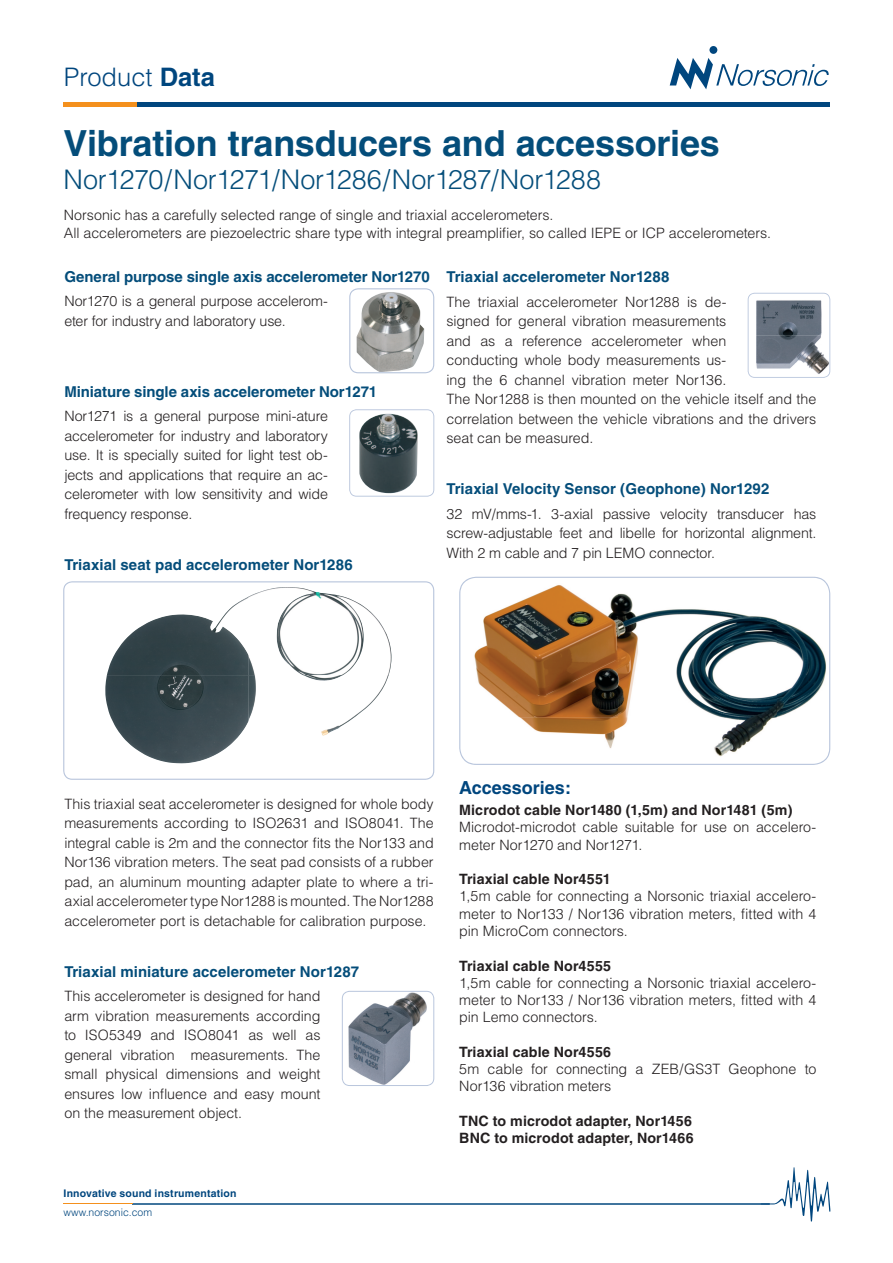
<style>
.page{position:relative;width:893px;height:1263px;background:#fff}
.page>*{position:absolute;margin:0;border:0;box-sizing:border-box;transform-origin:0 0}
.t1{font:700 36px "Helvetica";letter-spacing:-.005em;color:#044d7a}
.t2{font:300 27px "Helvetica";letter-spacing:-.01em;color:#044d7a}
.t3{font:300 25.5px "Helvetica";color:#00467e}
.t4{font:700 18px "Helvetica";color:#00467e}
.t5{font:700 15px "Helvetica";letter-spacing:.005em;color:#044d7a}
.t6{font:300 14.25px/19.5px "Helvetica";letter-spacing:-.005em;color:#231f20;text-align:justify}
.t7{font:700 14.25px/17.2px "Helvetica";letter-spacing:.01em;color:#231f20}
.t8{font:700 10.5px "Helvetica";letter-spacing:.015em;color:#00467e}
.t9{font:300 10.5px "Helvetica";color:#00467e}
.s1{font-weight:700}
</style>
<div class="page">
<div style="left:709px;top:46px;width:8px;height:8px;background:#00467e;border-radius:50%"></div>
<svg style="left:670px;top:58px;width:159px;height:31px"></svg>
<hr style="left:64px;top:103px;width:75px;height:4px;background:#f4901d">
<hr style="left:137px;top:103px;width:692px;height:4px;background:#00467e">
<svg style="left:761px;top:1167px;width:69px;height:54px"></svg>
<hr style="left:133px;top:1203px;width:637px;height:1px;background:#00467e">
<hr style="left:64px;top:1203px;width:69px;height:1px;background:#f4901d">
<svg style="left:748px;top:293px;width:82px;height:85px"></svg>
<svg style="left:459px;top:577px;width:371px;height:188px"></svg>
<svg style="left:63px;top:581px;width:371px;height:199px"></svg>
<svg style="left:342px;top:991px;width:92px;height:95px"></svg>
<svg style="left:349px;top:288px;width:85px;height:85px"></svg>
<svg style="left:349px;top:409px;width:85px;height:88px"></svg>
<h3 class="t3" style="left:64px;top:61px;width:153px">Product <span class="s1">Data</span></h3>
<h1 class="t1" style="left:64px;top:121px;width:658px">Vibration transducers and accessories</h1>
<h2 class="t2" style="left:64px;top:162px;width:539px">Nor1270/Nor1271/Nor1286/Nor1287/Nor1288</h2>
<p class="t6" style="left:64px;top:206px;width:709px;line-height:18px">Norsonic has a carefully selected range of single and triaxial accelerometers.<br>All accelerometers are piezoelectric share type with integral preamplifier, so called IEPE or ICP accelerometers.</p>
<p class="t5" style="left:64px;top:267px;width:367px">General purpose single axis accelerometer Nor1270</p>
<p class="t6" style="left:64px;top:292px;width:265px">Nor1270 is a general purpose accelerom&shy;eter for industry and laboratory use.</p>
<p class="t5" style="left:64px;top:382px;width:314px">Miniature single axis accelerometer Nor1271</p>
<p class="t6" style="left:64px;top:406px;width:265px">Nor1271 is a general purpose mini-ature accelerometer for industry and laboratory use. It is specially suited for light test ob&shy;jects and applications that require an ac&shy;celerometer with low sensitivity and wide frequency response.</p>
<p class="t5" style="left:64px;top:555px;width:290px">Triaxial seat pad accelerometer Nor1286</p>
<p class="t5" style="left:446px;top:268px;width:224px">Triaxial accelerometer Nor1288</p>
<p class="t6" style="left:446px;top:292px;width:371px;text-align:left">The triaxial accelerometer Nor1288 is de-<br>signed for general vibration measurements<br>and as a reference accelerometer when<br>conducting whole body measurements us-<br>ing the 6 channel vibration meter Nor136.<br>The Nor1288 is then mounted on the vehicle itself and the correlation between the vehicle vibrations and the drivers seat can be measured.</p>
<p class="t5" style="left:446px;top:480px;width:325px">Triaxial Velocity Sensor (Geophone) Nor1292</p>
<p class="t6" style="left:446px;top:504px;width:371px">32 mV/mms-1. 3-axial passive velocity transducer has screw-adjustable feet and libelle for horizontal alignment.<br>With 2 m cable and 7 pin LEMO connector.</p>
<p class="t6" style="left:64px;top:794px;width:371px">This triaxial seat accelerometer is designed for whole body measurements according to ISO2631 and ISO8041. The integral cable is 2m and the connector fits the Nor133 and Nor136 vibration meters. The seat pad consists of a rubber pad, an aluminum mounting adapter plate to where a tri&shy;axial accelerometer type Nor1288 is mounted. The Nor1288 accelerometer port is detachable for calibration purpose.</p>
<p class="t5" style="left:64px;top:962px;width:296px">Triaxial miniature accelerometer Nor1287</p>
<p class="t6" style="left:64px;top:986px;width:258px">This accelerometer is designed for hand arm vibration measurements according to ISO5349 and ISO8041 as well as general vibration measurements. The small physical dimensions and weight ensures low influence and easy mount on the measurement object.</p>
<p class="t8" style="left:64px;top:1187px;width:175px">Innovative sound instrumentation</p>
<p class="t9" style="left:64px;top:1206px;width:90px">www.norsonic.com</p>
<p class="t4" style="left:459px;top:776px;width:113px">Accessories:</p>
<p class="t7" style="left:459px;top:801px;width:335px">Microdot cable Nor1480 (1,5m) and Nor1481 (5m)</p>
<p class="t6" style="left:459px;top:819px;width:359px;line-height:17.2px">Microdot-microdot cable suitable for use on accelero&shy;meter Nor1270 and Nor1271.</p>
<p class="t7" style="left:459px;top:870px;width:153px">Triaxial cable Nor4551</p>
<p class="t6" style="left:459px;top:888px;width:359px;line-height:17.2px">1,5m cable for connecting a Norsonic triaxial accelero&shy;meter to Nor133 / Nor136 vibration meters, fitted with 4 pin MicroCom connectors.</p>
<p class="t7" style="left:459px;top:957px;width:153px">Triaxial cable Nor4555</p>
<p class="t6" style="left:459px;top:974px;width:359px;line-height:17.2px">1,5m cable for connecting a Norsonic triaxial accelero&shy;meter to Nor133 / Nor136 vibration meters, fitted with 4 pin Lemo connectors.</p>
<p class="t7" style="left:459px;top:1043px;width:153px">Triaxial cable Nor4556</p>
<p class="t6" style="left:459px;top:1060px;width:359px;line-height:17.2px">5m cable for connecting a ZEB/GS3T Geophone to<br>Nor136 vibration meters</p>
<p class="t7" style="left:459px;top:1112px;width:236px">TNC to microdot adapter, Nor1456<br>BNC to microdot adapter, Nor1466</p>
</div>
